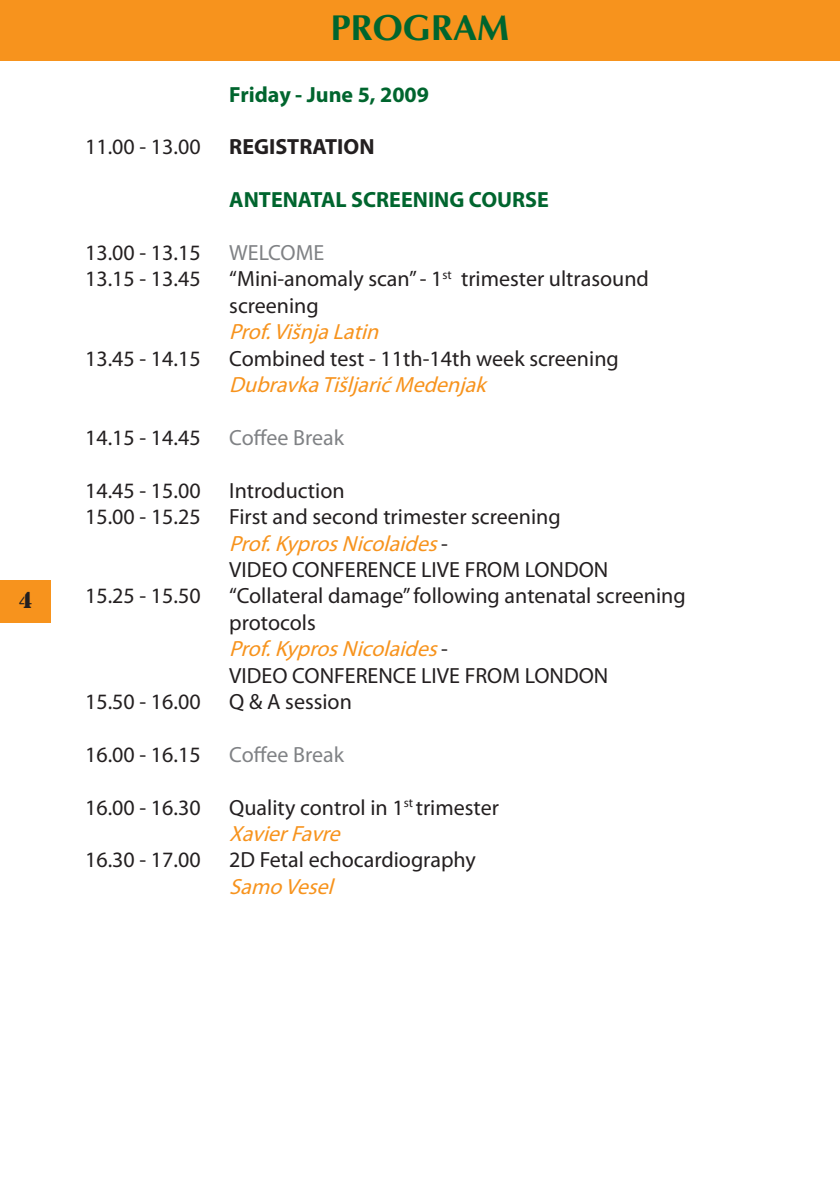
<style>
.page{position:relative;width:840px;height:1191px;background:#fff}
.page>*{position:absolute;margin:0;border:0;box-sizing:border-box;transform-origin:0 0}
.t1{font:36px "Optima Bold L";color:#00652e}
.t2{font:24px "Stencil";color:#231f20}
.t3{font:22px/26.4px "Myriad Pro";color:#231f20}
.t4{font:italic 22px "Myriad Pro";color:#f7931d}
.t5{font:700 22px "Myriad Pro";color:#00652e}
.t6{font:22px "Myriad Pro";color:#808285}
.t7{font:700 22px "Myriad Pro";color:#231f20}
.s1{font-style:italic;color:#f7931d}
</style>
<div class="page">
<div style="left:0;top:580px;width:50px;height:43px;background:#f7931d"></div>
<div style="left:0;top:0;width:839px;height:61px;background:#f7931d"></div>
<p class="t2" style="left:19px;top:591px;width:15px">4</p>
<h1 class="t1" style="left:331px;top:6px;width:180px">PROGRAM</h1>
<p class="t5" style="left:229px;top:86px;width:201px">Friday - June 5, 2009</p>
<p class="t3" style="left:85px;top:135px;width:117px">11.00 - 13.00</p>
<p class="t7" style="left:229px;top:139px;width:147px">REGISTRATION</p>
<p class="t5" style="left:229px;top:191px;width:321px">ANTENATAL SCREENING COURSE</p>
<p class="t3" style="left:85px;top:241px;width:117px">13.00 - 13.15</p>
<p class="t6" style="left:229px;top:244px;width:96px">WELCOME</p>
<p class="t3" style="left:85px;top:267px;width:117px">13.15 - 13.45</p>
<p class="t3" style="left:229px;top:267px;width:421px">“Mini-anomaly scan” - 1<sup>st</sup> trimester ultrasound screening</p>
<p class="t4" style="left:229px;top:323px;width:156px">Prof.Višnja Latin</p>
<p class="t3" style="left:85px;top:347px;width:117px">13.45 - 14.15</p>
<p class="t3" style="left:229px;top:347px;width:391px">Combined test - 11th-14th week screening</p>
<p class="t4" style="left:229px;top:376px;width:257px">Dubravka TišljarićMedenjak</p>
<p class="t3" style="left:85px;top:426px;width:117px">14.15 - 14.45</p>
<p class="t6" style="left:229px;top:429px;width:116px">Coffee Break</p>
<p class="t3" style="left:85px;top:479px;width:117px">14.45 - 15.00</p>
<p class="t3" style="left:229px;top:479px;width:117px">Introduction</p>
<p class="t3" style="left:85px;top:505px;width:117px">15.00 - 15.25</p>
<p class="t3" style="left:229px;top:505px;width:380px">First and second trimester screening<br><span class="s1">Prof.KyprosNicolaides</span>-<br>VIDEO CONFERENCE LIVE FROM LONDON</p>
<p class="t3" style="left:85px;top:584px;width:117px">15.25 - 15.50</p>
<p class="t3" style="left:229px;top:584px;width:457px">“Collateral damage” following antenatal screening protocols<br><span class="s1">Prof.KyprosNicolaides</span>-<br>VIDEO CONFERENCE LIVE FROM LONDON</p>
<p class="t3" style="left:85px;top:690px;width:117px">15.50 - 16.00</p>
<p class="t3" style="left:229px;top:690px;width:124px">Q &amp; A session</p>
<p class="t3" style="left:85px;top:743px;width:117px">16.00 - 16.15</p>
<p class="t6" style="left:229px;top:746px;width:116px">Coffee Break</p>
<p class="t3" style="left:85px;top:795px;width:117px">16.00 - 16.30</p>
<p class="t3" style="left:229px;top:795px;width:271px">Quality control in 1<sup>st</sup> trimester<br><span class="s1">XavierFavre</span></p>
<p class="t3" style="left:85px;top:848px;width:117px">16.30 - 17.00</p>
<p class="t3" style="left:229px;top:848px;width:248px">2D Fetal echocardiography</p>
<p class="t4" style="left:229px;top:878px;width:110px">Samo Vesel</p>
</div>
